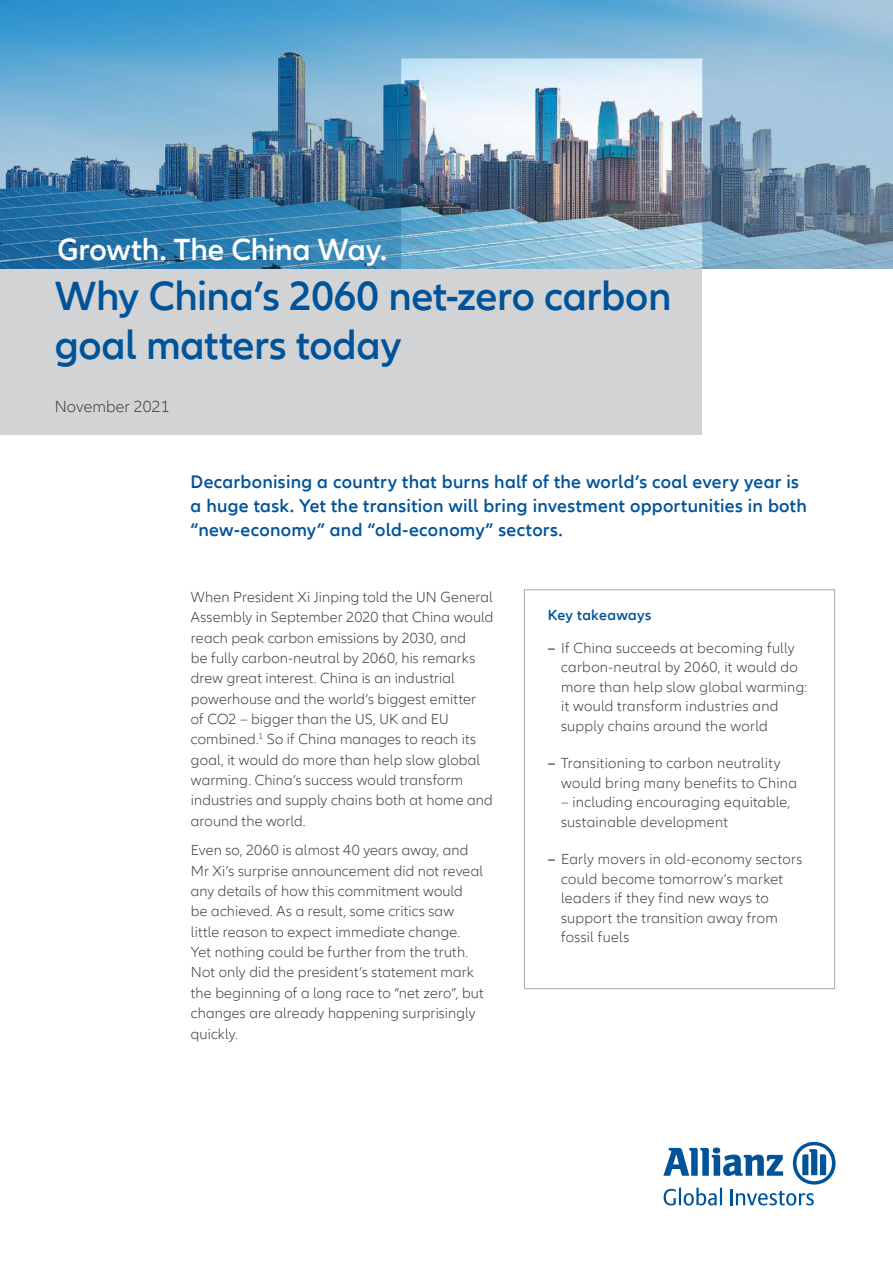
<style>
.page{position:relative;width:893px;height:1263px;background:#fff}
.page>*{position:absolute;margin:0;border:0;box-sizing:border-box;transform-origin:0 0}
.t1{font:600 42px/49.5px "Allianz Neo";letter-spacing:-.01em;color:#005399}
.t2{font:600 31.5px "Allianz Neo";letter-spacing:-.01em;color:#fff}
.t3{font:600 18.75px/24px "Allianz Neo";letter-spacing:.015em;color:#005399}
.t4{font:300 16.5px "Allianz Neo";letter-spacing:.005em;color:#414042}
.t5{font:300 15px/20.4px "Allianz Neo";letter-spacing:.01em;color:#414042}
.t6{font:600 15px "Allianz Neo";letter-spacing:.02em;color:#005399}
.s1{font-weight:600}
</style>
<div class="page">
<svg style="left:663px;top:1142px;width:173px;height:63px"></svg>
<div style="left:524px;top:589px;width:311px;height:400px;border:1px solid #a7a9ac"></div>
<div style="left:0;top:269px;width:701px;height:166px;background:#d1d3d4"></div>
<img style="left:0;top:0;width:893px;height:269px">
<h2 class="t2" style="left:57px;top:231px;width:331px">Growth. The China Way.</h2>
<h1 class="t1" style="left:55px;top:272px;width:618px">Why China’s 2060 net-zero carbon goal matters today</h1>
<p class="t4" style="left:55px;top:397px;width:116px">November 2021</p>
<p class="t3" style="left:191px;top:470px;width:618px">Decarbonising a country that burns half of the world’s coal every year is a huge task. Yet the transition will bring investment opportunities in both “new-economy” and “old-economy” sectors.</p>
<p class="t5" style="left:191px;top:587px;width:304px">When President Xi Jinping told the UN General Assembly in September 2020 that China would reach peak carbon emissions by 2030, and<br>be fully carbon-neutral by 2060, his remarks drew great interest. China is an industrial powerhouse and the world’s biggest emitter<br>of CO2 – bigger than the US, UK and EU combined.<sup>1</sup> So if China manages to reach its goal, it would do more than help slow global warming. China’s success would transform industries and supply chains both at home and around the world.</p>
<p class="t5" style="left:191px;top:840px;width:294px">Even so, 2060 is almost 40 years away, and Mr Xi’s surprise announcement did not reveal any details of how this commitment would<br>be achieved. As a result, some critics saw little reason to expect immediate change.<br>Yet nothing could be further from the truth.<br>Not only did the president’s statement mark the beginning of a long race to “net zero”, but changes are already happening surprisingly quickly.</p>
<p class="t6" style="left:548px;top:606px;width:105px">Key takeaways</p>
<p class="t5" style="left:561px;top:638px;width:248px;line-height:19.5px;text-indent:-14px"><span class="s1">–</span> If China succeeds at becoming fully carbon-neutral by 2060, it would do more than help slow global warming: it would transform industries and supply chains around the world</p>
<p class="t5" style="left:561px;top:754px;width:237px;line-height:19.5px;text-indent:-14px"><span class="s1">–</span> Transitioning to carbon neutrality would bring many benefits to China</p>
<p class="t5" style="left:561px;top:793px;width:231px;line-height:19.5px">– including encouraging equitable, sustainable development</p>
<p class="t5" style="left:561px;top:850px;width:243px;line-height:19.5px;text-indent:-14px"><span class="s1">–</span> Early movers in old-economy sectors could become tomorrow’s market leaders if they find new ways to support the transition away from fossil fuels</p>
</div>
